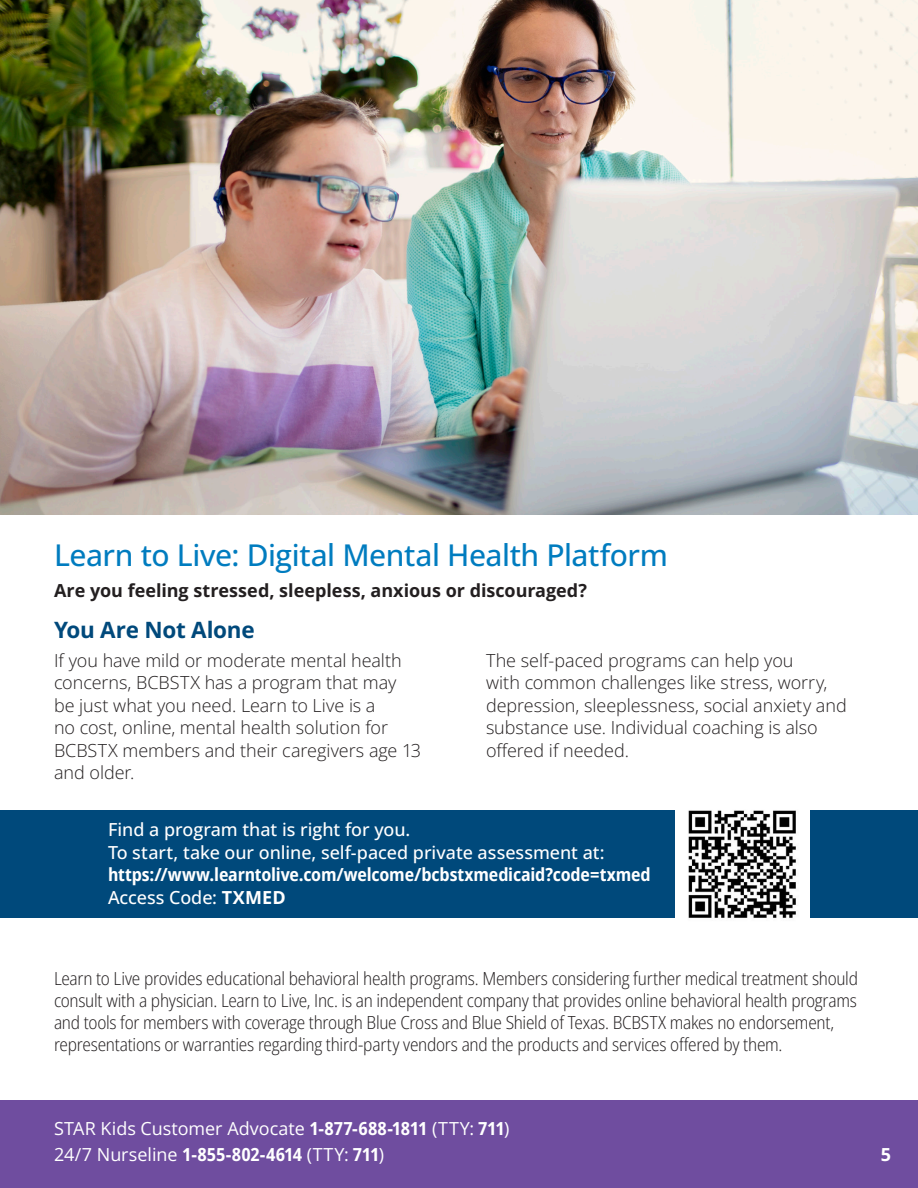
<style>
.page{position:relative;width:918px;height:1188px;background:#fff}
.page>*{position:absolute;margin:0;border:0;box-sizing:border-box;transform-origin:0 0}
.Headline__H1__span{font:500 30px "Open Sans";letter-spacing:-.015em;color:#007cbf}
.sub_heading__H2{font:700 22.5px "Open Sans";letter-spacing:-.015em;color:#00497b}
.tagline{font:300 semi-condensed 18px/21.8px "Open Sans";letter-spacing:-.015em;color:#231f20}
.body_start_here__P{font:300 18px/22.5px "Open Sans";color:#231f20}
.body_span{font:500 18px/22.5px "Open Sans";color:#fff}
.t1{font:18px/26px "Open Sans";color:#fff}
.body_bold__H4___P{font:700 18px "Open Sans";color:#231f20}
.t2{font:700 18px "Open Sans";color:#fff}
.s1{font-weight:700;font-stretch:semi-condensed}
.s2{font-weight:700}
</style>
<div class="page">
<div style="left:0;top:1100px;width:918px;height:88px;background:#6f4d9f"></div>
<img style="left:0;top:0;width:918px;height:514px">
<div style="left:0;top:810px;width:918px;height:108px;background:#00497b"></div>
<img style="left:675px;top:810px;width:135px;height:108px">
<h1 class="Headline__H1__span" style="left:54px;top:535px;width:616px">Learn to Live: Digital Mental Health Platform</h1>
<p class="body_bold__H4___P" style="left:54px;top:578px;width:535px">Are you feeling stressed, sleepless, anxious or discouraged?</p>
<h2 class="sub_heading__H2" style="left:54px;top:614px;width:202px">You Are Not Alone</h2>
<p class="body_start_here__P" style="left:54px;top:649px;width:369px">If you have mild or moderate mental health concerns, BCBSTX has a program that may be just what you need. Learn to Live is a<br>no cost, online, mental health solution for BCBSTX members and their caregivers age 13 and older.</p>
<p class="body_start_here__P" style="left:486px;top:649px;width:362px">The self-paced programs can help you<br>with common challenges like stress, worry, depression, sleeplessness, social anxiety and substance use. Individual coaching is also offered if needed.</p>
<p class="body_span" style="left:108px;top:818px;width:544px">Find a program that is right for you.<br>To start, take our online, self-paced private assessment at: <span class="s1">https://www.learntolive.com/welcome/bcbstxmedicaid?code=txmed </span>Access Code: <span class="s2">TXMED</span></p>
<p class="tagline" style="left:54px;top:967px;width:806px">Learn to Live provides educational behavioral health programs. Members considering further medical treatment should consult with a physician. Learn to Live, Inc. is an independent company that provides online behavioral health programs and tools for members with coverage through Blue Cross and Blue Shield of Texas. BCBSTX makes no endorsement, representations or warranties regarding third-party vendors and the products and services offered by them.</p>
<p class="t1" style="left:54px;top:1115px;width:457px">STAR Kids Customer Advocate <span class="s1">1‑877‑688‑1811</span> (TTY: <span class="s1">711</span>)<br>24/7 Nurseline <span class="s1">1-855-802-4614</span> (TTY: <span class="s1">711</span>)</p>
<p class="t2" style="left:881px;top:1142px;width:12px">5</p>
</div>
